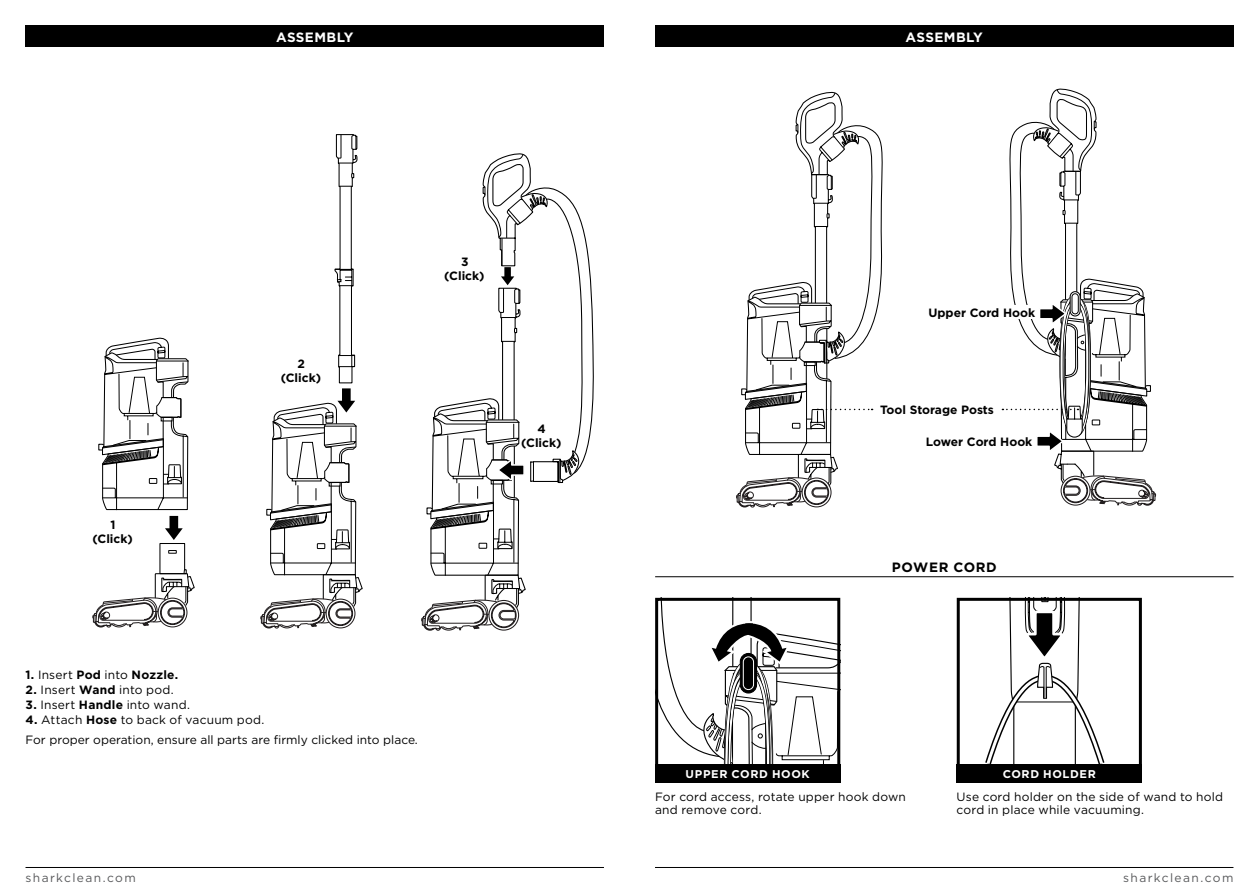
<style>
.page{position:relative;width:1259px;height:893px;background:#fff}
.page>*{position:absolute;margin:0;border:0;box-sizing:border-box;transform-origin:0 0}
.t1{font:700 13.5px "Gotham";letter-spacing:.03em;color:#fff}
.t2{font:700 13.5px "Gotham";letter-spacing:.05em;color:#000}
.t3{font:12px/13.5px "Gotham";letter-spacing:.01em;color:#000}
.t4{font:700 12px "Gotham";color:#000}
.t5{font:12px "Gotham";letter-spacing:.115em;color:#58595b}
.t6{font:700 12px "Gotham";letter-spacing:.02em;color:#000}
.t7{font:700 11.25px "Gotham";letter-spacing:.055em;color:#fff}
.s1{font-weight:400}
.s2{font-weight:700}
</style>
<div class="page">
<hr style="left:655px;top:867px;width:578px;height:1px;background:#000">
<hr style="left:26px;top:867px;width:578px;height:1px;background:#000">
<div style="left:26px;top:26px;width:578px;height:21px;background:#000"></div>
<div style="left:655px;top:26px;width:578px;height:21px;background:#000"></div>
<hr style="left:655px;top:576px;width:578px;height:1px;background:#000">
<div style="left:956px;top:598px;width:186px;height:185px;border:3px solid #000"></div>
<div style="left:956px;top:765px;width:186px;height:18px;background:#000"></div>
<svg style="left:985px;top:598px;width:119px;height:167px"></svg>
<svg style="left:655px;top:598px;width:185px;height:185px"></svg>
<svg style="left:1002px;top:89px;width:154px;height:417px"></svg>
<svg style="left:736px;top:92px;width:146px;height:416px"></svg>
<svg style="left:260px;top:134px;width:103px;height:495px"></svg>
<svg style="left:92px;top:338px;width:103px;height:290px"></svg>
<svg style="left:421px;top:153px;width:173px;height:478px"></svg>
<p class="t1" style="left:276px;top:28px;width:79px">ASSEMBLY</p>
<p class="t1" style="left:905px;top:28px;width:79px">ASSEMBLY</p>
<p class="t4" style="left:461px;top:254px;width:9px">3</p>
<p class="t4" style="left:110px;top:516px;width:7px">1</p>
<p class="t4" style="left:92px;top:531px;width:42px">(Click)</p>
<p class="t4" style="left:297px;top:356px;width:9px">2</p>
<p class="t4" style="left:281px;top:370px;width:42px">(Click)</p>
<p class="t4" style="left:444px;top:268px;width:42px">(Click)</p>
<p class="t4" style="left:537px;top:421px;width:10px">4</p>
<p class="t4" style="left:521px;top:435px;width:42px">(Click)</p>
<p class="t6" style="left:26px;top:667px;width:154px">1. <span class="s1">Insert</span> Pod <span class="s1">into</span> Nozzle.</p>
<p class="t3" style="left:26px;top:683px;width:150px"><span class="s2">2.</span> Insert <span class="s2">Wand</span> into pod.</p>
<p class="t3" style="left:26px;top:698px;width:166px"><span class="s2">3.</span> Insert <span class="s2">Handle</span> into wand.</p>
<p class="t3" style="left:26px;top:710px;width:394px;line-height:19.2px"><span class="s2">4.</span> Attach <span class="s2">Hose</span> to back of vacuum pod.<br>For proper operation, ensure all parts are firmly clicked into place.</p>
<p class="t4" style="left:928px;top:305px;width:108px">Upper Cord Hook</p>
<p class="t4" style="left:880px;top:402px;width:115px">Tool Storage Posts</p>
<p class="t4" style="left:926px;top:434px;width:108px">Lower Cord Hook</p>
<p class="t2" style="left:892px;top:558px;width:106px">POWER CORD</p>
<p class="t7" style="left:685px;top:767px;width:126px">UPPER CORD HOOK</p>
<p class="t7" style="left:1002px;top:767px;width:95px">CORD HOLDER</p>
<p class="t3" style="left:655px;top:789px;width:252px">For cord access, rotate upper hook down and remove cord.</p>
<p class="t3" style="left:956px;top:789px;width:268px">Use cord holder on the side of wand to hold cord in place while vacuuming.</p>
<p class="t5" style="left:26px;top:870px;width:112px">sharkclean.com</p>
<p class="t5" style="left:1123px;top:870px;width:112px">sharkclean.com</p>
</div>
